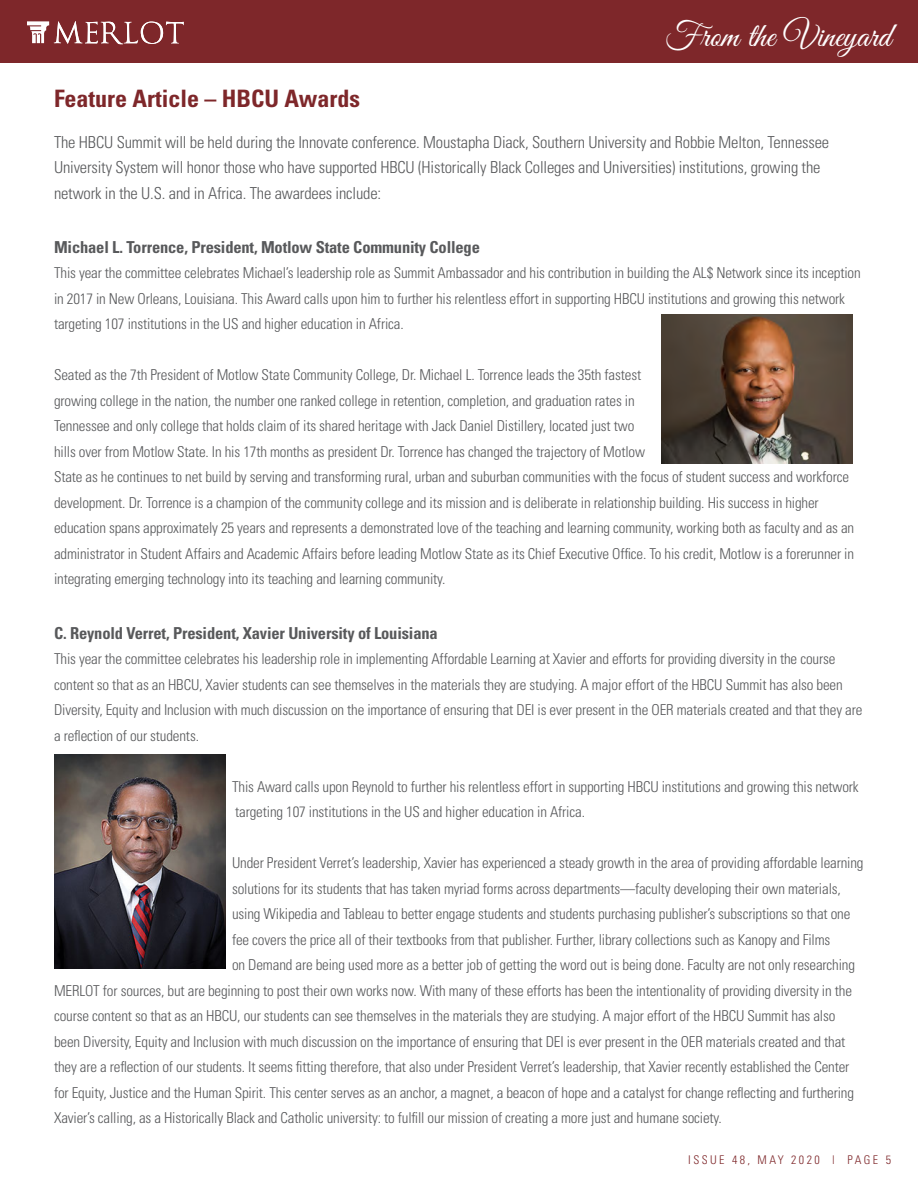
<style>
.page{position:relative;width:918px;height:1188px;background:#fff}
.page>*{position:absolute;margin:0;border:0;box-sizing:border-box;transform-origin:0 0}
.t1{font:34.5px "Great Vibes";color:#fff}
.t2{font:700 condensed 24px "Univers";color:#7e272a}
.t3{font:300 condensed 16.5px/25.5px "Univers";letter-spacing:-.01em;color:#58595b}
.t4{font:700 condensed 16.5px "Univers";letter-spacing:-.01em;color:#58595b}
.t5{font:300 condensed 15px/25.5px "Univers";letter-spacing:-.01em;color:#58595b}
.t6{font:300 condensed 12px "Univers";letter-spacing:.2em;color:#7e272a}
</style>
<div class="page">
<div style="left:0;top:0;width:918px;height:63px;background:#7e272a"></div>
<svg style="left:27px;top:21px;width:157px;height:23px"></svg>
<img style="left:662px;top:315px;width:191px;height:148px">
<img style="left:54px;top:755px;width:171px;height:214px">
<h1 class="t1" style="left:665px;top:16px;width:228px">From the Vineyard</h1>
<h2 class="t2" style="left:54px;top:84px;width:308px">Feature Article – HBCU Awards</h2>
<p class="t3" style="left:54px;top:129px;width:777px">The HBCU Summit will be held during the Innovate conference. Moustapha Diack, Southern University and Robbie Melton, Tennessee<br>University System will honor those who have supported HBCU (Historically Black Colleges and Universities) institutions, growing the network in the U.S. and in Africa. The awardees include:</p>
<p class="t4" style="left:54px;top:237px;width:427px">Michael L. Torrence, President, Motlow State Community College</p>
<p class="t5" style="left:54px;top:260px;width:808px">This year the committee celebrates Michael’s leadership role as Summit Ambassador and his contribution in building the AL$ Network since its inception in 2017 in New Orleans, Louisiana. This Award calls upon him to further his relentless effort in supporting HBCU institutions and growing this network targeting 107 institutions in the US and higher education in Africa.</p>
<p class="t5" style="left:54px;top:362px;width:802px">Seated as the 7th President of Motlow State Community College, Dr. Michael L. Torrence leads the 35th fastest<br>growing college in the nation, the number one ranked college in retention, completion, and graduation rates in<br>Tennessee and only college that holds claim of its shared heritage with Jack Daniel Distillery, located just two<br>hills over from Motlow State. In his 17th months as president Dr. Torrence has changed the trajectory of Motlow<br>State as he continues to net build by serving and transforming rural, urban and suburban communities with the focus of student success and workforce development. Dr. Torrence is a champion of the community college and its mission and is deliberate in relationship building. His success in higher education spans approximately 25 years and represents a demonstrated love of the teaching and learning community, working both as faculty and as an administrator in Student Affairs and Academic Affairs before leading Motlow State as its Chief Executive Office. To his credit, Motlow is a forerunner in integrating emerging technology into its teaching and learning community.</p>
<p class="t4" style="left:54px;top:623px;width:385px">C. Reynold Verret, President, Xavier University of Louisiana</p>
<p class="t5" style="left:54px;top:646px;width:810px">This year the committee celebrates his leadership role in implementing Affordable Learning at Xavier and efforts for providing diversity in the course content so that as an HBCU, Xavier students can see themselves in the materials they are studying. A major effort of the HBCU Summit has also been Diversity, Equity and Inclusion with much discussion on the importance of ensuring that DEI is ever present in the OER materials created and that they are a reflection of our students.</p>
<p class="t5" style="left:232px;top:773px;width:628px">This Award calls upon Reynold to further his relentless effort in supporting HBCU institutions and growing this network targeting 107 institutions in the US and higher education in Africa.</p>
<p class="t5" style="left:232px;top:850px;width:633px">Under President Verret’s leadership, Xavier has experienced a steady growth in the area of providing affordable learning</p>
<p class="t5" style="left:232px;top:875px;width:610px">solutions for its students that has taken myriad forms across departments—faculty developing their own materials,</p>
<p class="t5" style="left:232px;top:901px;width:620px">using Wikipedia and Tableau to better engage students and students purchasing publisher’s subscriptions so that one</p>
<p class="t5" style="left:232px;top:926px;width:600px">fee covers the price all of their textbooks from that publisher. Further, library collections such as Kanopy and Films</p>
<p class="t5" style="left:232px;top:952px;width:625px">on Demand are being used more as a better job of getting the word out is being done. Faculty are not only researching</p>
<p class="t5" style="left:54px;top:977px;width:800px">MERLOT for sources, but are beginning to post their own works now. With many of these efforts has been the intentionality of providing diversity in the</p>
<p class="t5" style="left:54px;top:1003px;width:783px">course content so that as an HBCU, our students can see themselves in the materials they are studying. A major effort of the HBCU Summit has also</p>
<p class="t5" style="left:54px;top:1028px;width:793px">been Diversity, Equity and Inclusion with much discussion on the importance of ensuring that DEI is ever present in the OER materials created and that</p>
<p class="t5" style="left:54px;top:1054px;width:797px">they are a reflection of our students. It seems fitting therefore, that also under President Verret’s leadership, that Xavier recently established the Center</p>
<p class="t5" style="left:54px;top:1079px;width:802px">for Equity, Justice and the Human Spirit. This center serves as an anchor, a magnet, a beacon of hope and a catalyst for change reflecting and furthering</p>
<p class="t5" style="left:54px;top:1105px;width:669px">Xavier’s calling, as a Historically Black and Catholic university: to fulfill our mission of creating a more just and humane society.</p>
<p class="t6" style="left:688px;top:1153px;width:204px">ISSUE 48, MAY 2020 | PAGE 5</p>
</div>
